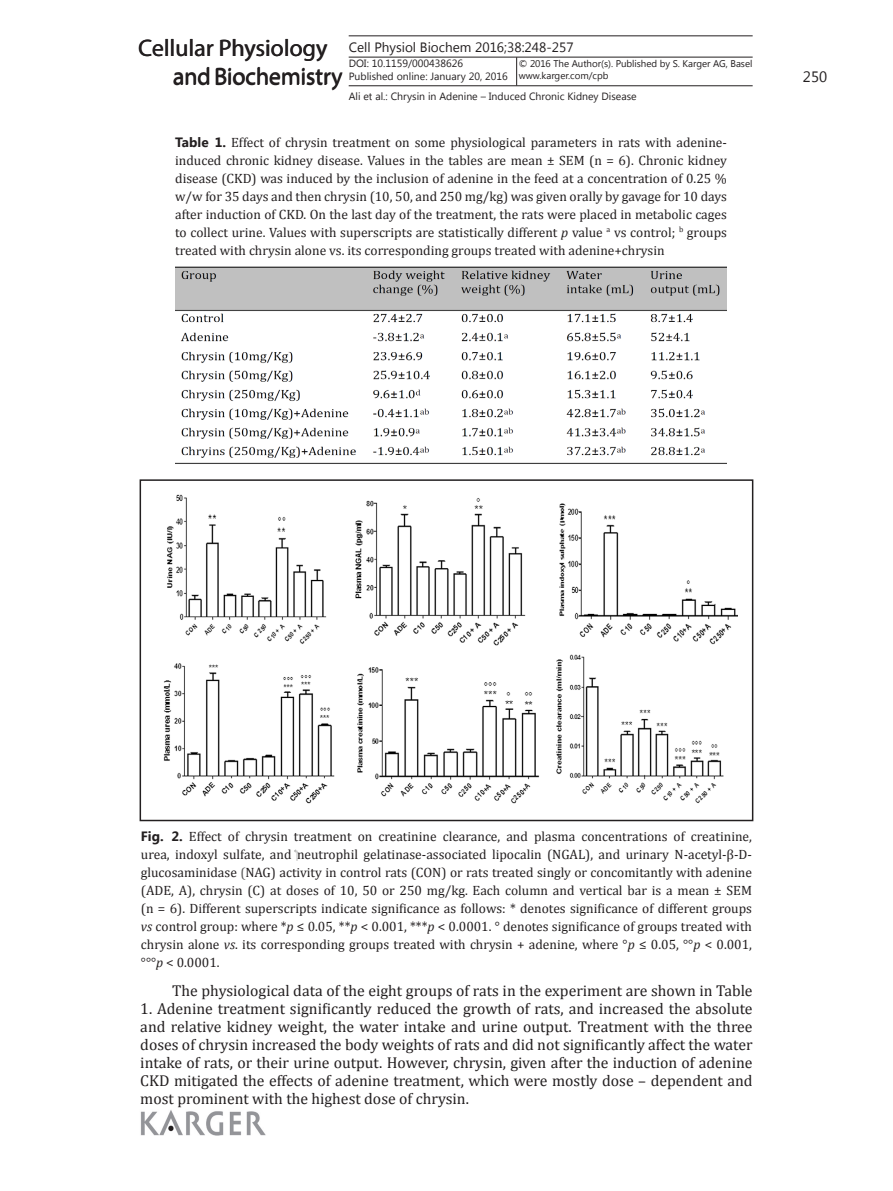
<style>
.page{position:relative;width:893px;height:1191px;background:#fff}
.page>*{position:absolute;margin:0;border:0;box-sizing:border-box;transform-origin:0 0}
.t1{font:24px "Myriad Pro";letter-spacing:-.005em;color:#231f20}
.t2{font:15.75px/18px "Cambria";color:#231f20;text-align:justify}
.t3{font:15px "Segoe UI";color:#231f20}
.t4{font:13.5px/18px "Cambria";color:#231f20;text-align:justify}
.t5{font:13.5px "Segoe UI";color:#231f20}
.t6{font:10.5px/12.6px "Segoe UI";color:#231f20}
.t7{font:9.75px/12.8px "Segoe UI";letter-spacing:-.005em;color:#231f20}
.s1{font-family:"Segoe UI";font-weight:700}
.s2{font-style:italic}
.s3{color:#545454}
</style>
<div class="page">
<hr style="left:349px;top:36px;width:404px;height:1px;background:#231f20">
<hr style="left:349px;top:57px;width:404px;height:1px;background:#231f20">
<hr style="left:349px;top:85px;width:404px;height:1px;background:#231f20">
<svg style="left:516px;top:57px;width:1px;height:28px"></svg>
<img style="left:140px;top:1110px;width:126px;height:25px">
<img style="left:175px;top:266px;width:552px;height:198px">
<div style="left:140px;top:479px;width:613px;height:342px;border:2px solid #231f20"></div>
<img style="left:163px;top:494px;width:574px;height:310px">
<h1 class="t1" style="left:139px;top:33px;width:191px">Cellular Physiology</h1>
<p class="t5" style="left:349px;top:37px;width:227px">Cell Physiol Biochem 2016;38:248-257</p>
<p class="t6" style="left:349px;top:57px;width:161px">DOI: 10.1159/000438626<br>Published online: January 20, 2016</p>
<p class="t3" style="left:803px;top:66px;width:26px">250</p>
<p class="t6" style="left:349px;top:90px;width:290px">Ali et al.: Chrysin in Adenine – Induced Chronic Kidney Disease</p>
<p class="t7" style="left:519px;top:56px;width:235px">© 2016 The Author(s). Published by S. Karger AG, Basel www.karger.com/cpb</p>
<h1 class="t1" style="left:173px;top:62px;width:171px">and Biochemistry</h1>
<p class="t4" style="left:175px;top:133px;width:553px"><span class="s1">Table 1.</span> Effect of chrysin treatment on some physiological parameters in rats with adenine&shy;induced chronic kidney disease. Values in the tables are mean ± SEM (n = 6). Chronic kidney disease (CKD) was induced by the inclusion of adenine in the feed at a concentration of 0.25 % w/w for 35 days and then chrysin (10, 50, and 250 mg/kg) was given orally by gavage for 10 days after induction of CKD. On the last day of the treatment, the rats were placed in metabolic cages to collect urine. Values with superscripts are statistically different <span class="s2">p</span> value <sup>a</sup> vs control; <sup>b</sup> groups treated with chrysin alone vs. its corresponding groups treated with adenine+chrysin</p>
<p class="t4" style="left:141px;top:827px;width:613px"><span class="s1">Fig. 2.</span> Effect of chrysin treatment on creatinine clearance, and plasma concentrations of creatinine, urea, indoxyl sulfate, and neutrophil gelatinase-associated lipocalin (NGAL), and urinary N-acetyl-β-D&shy;glucosaminidase <span class="s3">(</span>NAG) activity in control rats (CON) or rats treated singly or concomitantly with adenine (ADE, A), chrysin (C) at doses of 10, 50 or 250 mg/kg. Each column and vertical bar is a mean ± SEM (n = 6). Different superscripts indicate significance as follows: * denotes significance of different groups <span class="s2">vs</span> control group: where *<span class="s2">p</span> ≤ 0.05, **<span class="s2">p</span> &lt; 0.001, ***<span class="s2">p</span> &lt; 0.0001. ° denotes significance of groups treated with chrysin alone <span class="s2">vs</span>. its corresponding groups treated with chrysin + adenine, where °<span class="s2">p</span> ≤ 0.05, °°<span class="s2">p</span> &lt; 0.001, °°°<span class="s2">p</span> &lt; 0.0001.</p>
<p class="t2" style="left:172px;top:981px;width:582px">The physiological data of the eight groups of rats in the experiment are shown in Table</p>
<p class="t2" style="left:140px;top:999px;width:614px">1. Adenine treatment significantly reduced the growth of rats, and increased the absolute and relative kidney weight, the water intake and urine output. Treatment with the three doses of chrysin increased the body weights of rats and did not significantly affect the water intake of rats, or their urine output. However, chrysin, given after the induction of adenine CKD mitigated the effects of adenine treatment, which were mostly dose – dependent and most prominent with the highest dose of chrysin.</p>
</div>
